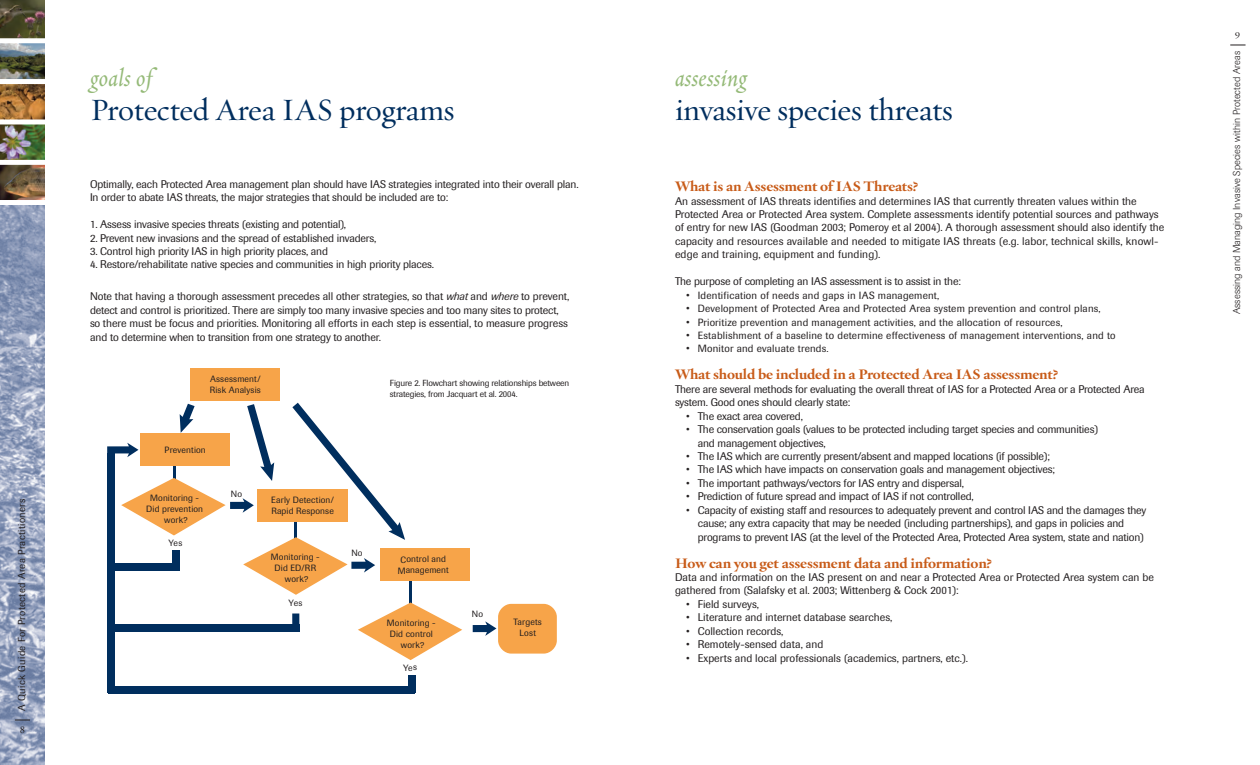
<style>
.page{position:relative;width:1260px;height:765px;background:#fff}
.page>*{position:absolute;margin:0;border:0;box-sizing:border-box;transform-origin:0 0}
.t1{font:31.25px "Oakleaf Text";letter-spacing:-.015em;color:#002e5e}
.t2{font:italic 25px "Oakleaf Text";letter-spacing:.015em;color:#95ba78}
.t3{font:700 14.62px "Oakleaf Text";letter-spacing:-.015em;color:#c85b18}
.t4{font:11px/13.5px "Imago";letter-spacing:-.015em;color:#231f20}
.t5{font:10.38px "Imago";letter-spacing:.02em;color:#231f20}
.t6{font:300 10px "Imago";letter-spacing:.01em;color:#231f20}
.t7{font:10px "Imago";letter-spacing:.035em;color:#231f20}
.t8{font:10px "Oakleaf Text";color:#231f20}
.t9{font:9px/11px "Imago";letter-spacing:.01em;color:#231f20;text-align:center}
.t10{font:8.75px/10.5px "Imago";letter-spacing:-.015em;color:#231f20}
.s1{font-style:italic}
.s2{font-size:11px}
</style>
<div class="page">
<img style="left:0;top:205px;width:45px;height:560px">
<img style="left:0;top:165px;width:45px;height:35px">
<img style="left:0;top:84px;width:45px;height:76px">
<img style="left:0;top:43px;width:45px;height:36px">
<img style="left:0;top:0;width:45px;height:38px">
<div style="left:0;top:119px;width:45px;height:5px;background:#fff"></div>
<svg style="left:15px;top:720px;width:15px;height:1px"></svg>
<svg style="left:1230px;top:45px;width:16px;height:1px"></svg>
<hr style="left:410px;top:577px;width:2px;height:27px;background:#002e5e">
<svg style="left:473px;top:621px;width:23px;height:15px"></svg>
<div style="left:107px;top:453px;width:7px;height:240px;background:#002e5e"></div>
<div style="left:109px;top:687px;width:306px;height:7px;background:#002e5e"></div>
<div style="left:109px;top:625px;width:190px;height:7px;background:#002e5e"></div>
<div style="left:292px;top:614px;width:7px;height:17px;background:#002e5e"></div>
<div style="left:408px;top:675px;width:7px;height:18px;background:#002e5e"></div>
<div style="left:380px;top:549px;width:90px;height:32px;background:#f7a449"></div>
<div style="left:190px;top:368px;width:90px;height:33px;background:#f7a449"></div>
<div style="left:498px;top:604px;width:59px;height:50px;background:#f7a449;border-radius:13px"></div>
<svg style="left:358px;top:603px;width:104px;height:57px"></svg>
<svg style="left:107px;top:403px;width:298px;height:192px"></svg>
<p class="t7" style="left:18px;top:711px;width:214px;rotate:-90deg">A Quick Guide For Protected Area Practitioners</p>
<p class="t8" style="left:20px;top:724px;width:7px">8</p>
<h2 class="t2" style="left:90px;top:63px;width:64px">goals of</h2>
<h1 class="t1" style="left:90px;top:91px;width:366px">Protected Area IAS programs</h1>
<p class="t4" style="left:90px;top:178px;width:490px">Optimally, each Protected Area management plan should have IAS strategies integrated into their overall plan.<br>In order to abate IAS threats, the major strategies that should be included are to:</p>
<p class="t4" style="left:90px;top:218px;width:258px">1. Assess invasive species threats (existing and potential),</p>
<p class="t4" style="left:90px;top:232px;width:288px">2. Prevent new invasions and the spread of established invaders,</p>
<p class="t4" style="left:90px;top:245px;width:240px">3. Control high priority IAS in high priority places, and</p>
<p class="t4" style="left:90px;top:259px;width:346px">4. Restore/rehabilitate native species and communities in high priority places.</p>
<p class="t4" style="left:90px;top:290px;width:481px">Note that having a thorough assessment precedes all other strategies, so that <span class="s1">what</span> and <span class="s1">where</span> to prevent, detect and control is prioritized. There are simply too many invasive species and too many sites to protect, so there must be focus and priorities. Monitoring all efforts in each step is essential, to measure progress and to determine when to transition from one strategy to another.</p>
<p class="t9" style="left:210px;top:373px;width:53px;text-align:left">Assessment/<br>Risk Analysis</p>
<p class="t9" style="left:165px;top:444px;width:43px">Prevention</p>
<p class="t9" style="left:146px;top:492px;width:59px">Monitoring -<br>Did prevention work?</p>
<p class="t9" style="left:169px;top:538px;width:15px">Yes</p>
<p class="t9" style="left:231px;top:488px;width:13px">No</p>
<p class="t9" style="left:271px;top:494px;width:64px;text-align:left">Early Detection/<br>Rapid Response</p>
<p class="t9" style="left:271px;top:552px;width:50px">Monitoring -<br>Did ED/RR work?</p>
<p class="t9" style="left:289px;top:597px;width:15px">Yes</p>
<p class="t9" style="left:351px;top:548px;width:13px">No</p>
<p class="t10" style="left:390px;top:379px;width:181px">Figure 2. Flowchart showing relationships between strategies, from Jacquart et al. 2004.</p>
<p class="t9" style="left:398px;top:554px;width:53px">Control and<br>Management</p>
<p class="t9" style="left:387px;top:617px;width:50px">Monitoring -<br>Did control work?</p>
<p class="t9" style="left:403px;top:662px;width:15px">Yes</p>
<p class="t9" style="left:472px;top:609px;width:13px">No</p>
<p class="t9" style="left:514px;top:617px;width:30px">Targets<br>Lost</p>
<h2 class="t2" style="left:675px;top:63px;width:73px">assessing</h2>
<h1 class="t1" style="left:675px;top:91px;width:280px">invasive species threats</h1>
<h3 class="t3" style="left:675px;top:177px;width:245px">What is an Assessment of IAS Threats?</h3>
<p class="t4" style="left:675px;top:195px;width:491px">An assessment of IAS threats identifies and determines IAS that currently threaten values within the Protected Area or Protected Area system. Complete assessments identify potential sources and pathways of entry for new IAS (Goodman 2003; Pomeroy et al 2004). A thorough assessment should also identify the capacity and resources available and needed to mitigate IAS threats (e.g. labor, technical skills, knowl&shy;edge and training, equipment and funding).</p>
<p class="t4" style="left:675px;top:275px;width:287px">The purpose of completing an IAS assessment is to assist in the:</p>
<p class="t5" style="left:686px;top:291px;width:255px"><span class="s2">•</span> Identification of needs and gaps in IAS management,</p>
<p class="t5" style="left:686px;top:304px;width:416px"><span class="s2">•</span> Development of Protected Area and Protected Area system prevention and control plans,</p>
<p class="t5" style="left:686px;top:318px;width:378px"><span class="s2">•</span> Prioritize prevention and management activities, and the allocation of resources,</p>
<p class="t5" style="left:686px;top:331px;width:431px"><span class="s2">•</span> Establishment of a baseline to determine effectiveness of management interventions, and to</p>
<p class="t5" style="left:686px;top:345px;width:144px"><span class="s2">•</span> Monitor and evaluate trends.</p>
<h3 class="t3" style="left:675px;top:366px;width:385px">What should be included in a Protected Area IAS assessment?</h3>
<p class="t4" style="left:675px;top:383px;width:471px">There are several methods for evaluating the overall threat of IAS for a Protected Area or a Protected Area system. Good ones should clearly state:</p>
<p class="t4" style="left:686px;top:410px;width:118px">• The exact area covered,</p>
<p class="t4" style="left:698px;top:423px;width:402px;text-indent:-12px">• The conservation goals (values to be protected including target species and communities) and management objectives,</p>
<p class="t4" style="left:686px;top:450px;width:365px">• The IAS which are currently present/absent and mapped locations (if possible);</p>
<p class="t4" style="left:686px;top:464px;width:370px">• The IAS which have impacts on conservation goals and management objectives;</p>
<p class="t4" style="left:686px;top:477px;width:279px">• The important pathways/vectors for IAS entry and dispersal,</p>
<p class="t4" style="left:686px;top:491px;width:289px">• Prediction of future spread and impact of IAS if not controlled,</p>
<p class="t4" style="left:698px;top:504px;width:450px;text-indent:-12px">• Capacity of existing staff and resources to adequately prevent and control IAS and the damages they cause; any extra capacity that may be needed (including partnerships), and gaps in policies and programs to prevent IAS (at the level of the Protected Area, Protected Area system, state and nation)</p>
<h3 class="t3" style="left:675px;top:554px;width:319px">How can you get assessment data and information?</h3>
<p class="t4" style="left:675px;top:571px;width:480px">Data and information on the IAS present on and near a Protected Area or Protected Area system can be gathered from (Salafsky et al. 2003; Wittenberg &amp; Cock 2001):</p>
<p class="t4" style="left:686px;top:598px;width:74px">• Field surveys,</p>
<p class="t4" style="left:686px;top:612px;width:208px">• Literature and internet database searches,</p>
<p class="t4" style="left:686px;top:625px;width:99px">• Collection records,</p>
<p class="t4" style="left:686px;top:638px;width:139px">• Remotely-sensed data, and</p>
<p class="t4" style="left:686px;top:652px;width:283px">• Experts and local professionals (academics, partners, etc.).</p>
<p class="t8" style="left:1235px;top:28px;width:7px">9</p>
<p class="t6" style="left:1233px;top:314px;width:264px;rotate:-90deg">Assessing and Managing Invasive Species within Protected Areas</p>
</div>
